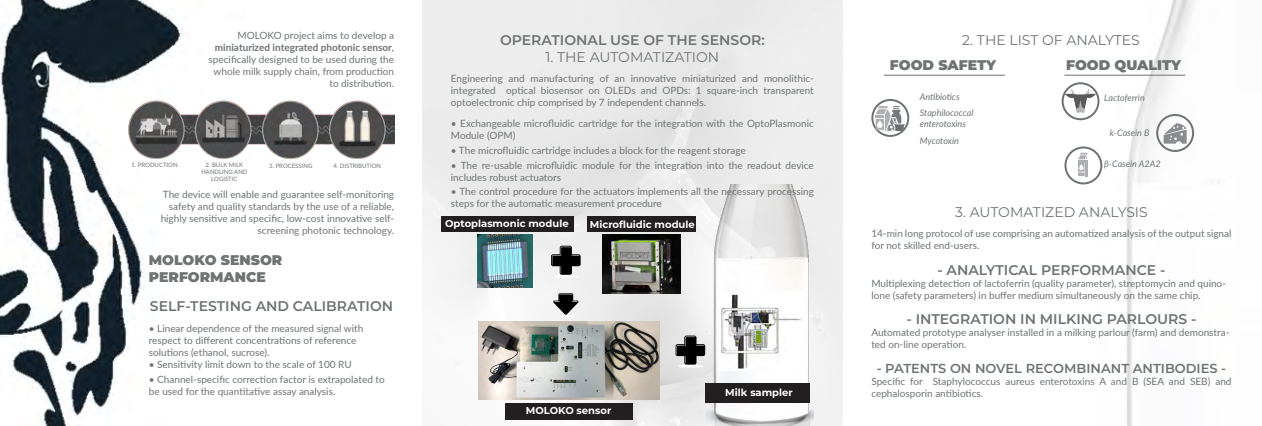
<style>
.page{position:relative;width:1262px;height:426px;background:#fff}
.page>*{position:absolute;margin:0;border:0;box-sizing:border-box;transform-origin:0 0}
.t1{font:600 14px "Montserrat";color:#6f7473}
.t2{font:14px "Montserrat";color:#6f7473}
.t3{font:900 14px/16.8px "Montserrat";color:#6f7473}
.t4{font:600 13px "Montserrat";color:#6f7473}
.t5{font:600 11.6px "Montserrat";color:#fff}
.t6{font:10px/12px "Lato";color:#6f7473}
.t7{font:700 10px "Montserrat";color:#fff}
.t8{font:italic 9px/10.8px "Lato";color:#6f7473}
.t9{font:6px/7.2px "Lato";color:#6f7473;text-align:center}
.s1{font-weight:700}
</style>
<div class="page">
<img style="left:0;top:0;width:423px;height:425px">
<img style="left:423px;top:0;width:419px;height:425px">
<img style="left:125px;top:98px;width:269px;height:64px">
<img style="left:706px;top:184px;width:108px;height:241px">
<img style="left:718px;top:291px;width:85px;height:79px">
<img style="left:1065px;top:88px;width:30px;height:24px">
<div style="left:1061px;top:82px;width:38px;height:38px;border:2px solid #6f7473;border-radius:50%"></div>
<div style="left:871px;top:99px;width:38px;height:38px;border:2px solid #6f7473;border-radius:50%"></div>
<svg style="left:875px;top:106px;width:30px;height:24px"></svg>
<svg style="left:1163px;top:123px;width:23px;height:20px"></svg>
<div style="left:1156px;top:114px;width:38px;height:38px;border:2px solid #6f7473;border-radius:50%"></div>
<svg style="left:1078px;top:152px;width:10px;height:24px"></svg>
<div style="left:1064px;top:146px;width:38px;height:38px;border:2px solid #6f7473;border-radius:50%"></div>
<hr style="left:884px;top:75px;width:120px;height:1px;background:#6f7473">
<hr style="left:1064px;top:75px;width:121px;height:1px;background:#6f7473">
<img style="left:477px;top:235px;width:56px;height:52px">
<img style="left:602px;top:234px;width:78px;height:59px">
<div style="left:587px;top:216px;width:109px;height:15px;background:#231f20"></div>
<img style="left:479px;top:320px;width:176px;height:79px">
<img style="left:655px;top:319px;width:15px;height:81px">
<div style="left:441px;top:216px;width:133px;height:15px;background:#231f20"></div>
<div style="left:505px;top:403px;width:127px;height:16px;background:#231f20"></div>
<div style="left:705px;top:382px;width:104px;height:20px;background:#231f20"></div>
<svg style="left:551px;top:245px;width:29px;height:32px"></svg>
<svg style="left:553px;top:293px;width:25px;height:23px"></svg>
<svg style="left:675px;top:330px;width:32px;height:37px"></svg>
<p class="t6" style="left:209px;top:29px;width:187px;text-align:right">MOLOKO project aims to develop a <span class="s1">miniaturized integrated photonic sensor</span>, specifically designed to be used during the whole milk supply chain, from production to distribution.</p>
<p class="t2" style="left:962px;top:30px;width:179px">2. THE LIST OF ANALYTES</p>
<p class="t1" style="left:500px;top:30px;width:266px">OPERATIONAL USE OF THE SENSOR:</p>
<p class="t2" style="left:545px;top:47px;width:175px">1. THE AUTOMATIZATION</p>
<p class="t6" style="left:451px;top:72px;width:364px;text-align:justify">Engineering and manufacturing of an innovative miniaturized and monolithic&shy;integrated optical biosensor on OLEDs and OPDs: 1 square-inch transparent optoelectronic chip comprised by 7 independent channels.</p>
<p class="t6" style="left:451px;top:116px;width:364px">• Exchangeable microfluidic cartridge for the integration with the OptoPlasmonic<br>Module (OPM)</p>
<p class="t6" style="left:451px;top:143px;width:296px">• The microfluidic cartridge includes a block for the reagent storage</p>
<p class="t6" style="left:451px;top:158px;width:364px">• The re-usable microfluidic module for the integration into the readout device includes robust actuators</p>
<p class="t6" style="left:451px;top:185px;width:364px">• The control procedure for the actuators implements all the necessary processing steps for the automatic measurement procedure</p>
<p class="t3" style="left:889px;top:55px;width:108px">FOOD SAFETY</p>
<p class="t3" style="left:1066px;top:55px;width:116px">FOOD QUALITY</p>
<p class="t8" style="left:1104px;top:92px;width:42px">Lactoferrin</p>
<p class="t8" style="left:1109px;top:126px;width:41px">k-Casein B</p>
<p class="t8" style="left:1104px;top:158px;width:58px">β-Casein A2A2</p>
<p class="t8" style="left:919px;top:91px;width:41px">Antibiotics</p>
<p class="t8" style="left:919px;top:107px;width:55px">Staphilococcal enterotoxins</p>
<p class="t8" style="left:919px;top:134px;width:41px">Mycotoxin</p>
<p class="t9" style="left:131px;top:161px;width:48px">1. PRODUCTION</p>
<p class="t9" style="left:201px;top:161px;width:48px">2. BULK MILK<br>HANDLING AND<br>LOGISTIC</p>
<p class="t9" style="left:269px;top:161px;width:45px">3. PROCESSING</p>
<p class="t9" style="left:333px;top:161px;width:49px">4. DISTRIBUTION</p>
<p class="t6" style="left:161px;top:188px;width:235px;text-align:right">The device will enable and guarantee self-monitoring safety and quality standards by the use of a reliable, highly sensitive and specific, low-cost innovative self&shy;screening photonic technology.</p>
<p class="t3" style="left:149px;top:250px;width:135px">MOLOKO SENSOR<br>PERFORMANCE</p>
<p class="t2" style="left:955px;top:202px;width:194px">3. AUTOMATIZED ANALYSIS</p>
<p class="t6" style="left:871px;top:227px;width:362px">14-min long protocol of use comprising an automatized analysis of the output signal for not skilled end-users.</p>
<p class="t1" style="left:937px;top:259px;width:230px">- ANALYTICAL PERFORMANCE -</p>
<p class="t6" style="left:871px;top:276px;width:356px">Multiplexing detection of lactoferrin (quality parameter), streptomycin and quino&shy;lone (safety parameters) in buffer medium simultaneously on the same chip.</p>
<p class="t1" style="left:906px;top:308px;width:291px">- INTEGRATION IN MILKING PARLOURS -</p>
<p class="t6" style="left:871px;top:325px;width:359px">Automated prototype analyser installed in a milking parlour (farm) and demonstra&shy;ted on-line operation.</p>
<p class="t4" style="left:876px;top:359px;width:351px">- PATENTS ON NOVEL RECOMBINANT ANTIBODIES -</p>
<p class="t6" style="left:871px;top:375px;width:361px">Specific for Staphylococcus aureus enterotoxins A and B (SEA and SEB) and cephalosporin antibiotics.</p>
<p class="t7" style="left:445px;top:216px;width:125px">Optoplasmonic module</p>
<p class="t7" style="left:590px;top:217px;width:106px">Microfluidic module</p>
<p class="t1" style="left:150px;top:296px;width:245px">SELF-TESTING AND CALIBRATION</p>
<p class="t6" style="left:149px;top:321px;width:216px">• Linear dependence of the measured signal with respect to different concentrations of reference solutions (ethanol, sucrose).</p>
<p class="t6" style="left:149px;top:357px;width:204px">• Sensitivity limit down to the scale of 100 RU</p>
<p class="t6" style="left:149px;top:372px;width:237px">• Channel-specific correction factor is extrapolated to be used for the quantitative assay analysis.</p>
<p class="t7" style="left:725px;top:384px;width:69px">Milk sampler</p>
<p class="t5" style="left:717px;top:384px;width:78px">Milk sampler</p>
<p class="t7" style="left:526px;top:403px;width:87px">MOLOKO sensor</p>
</div>
